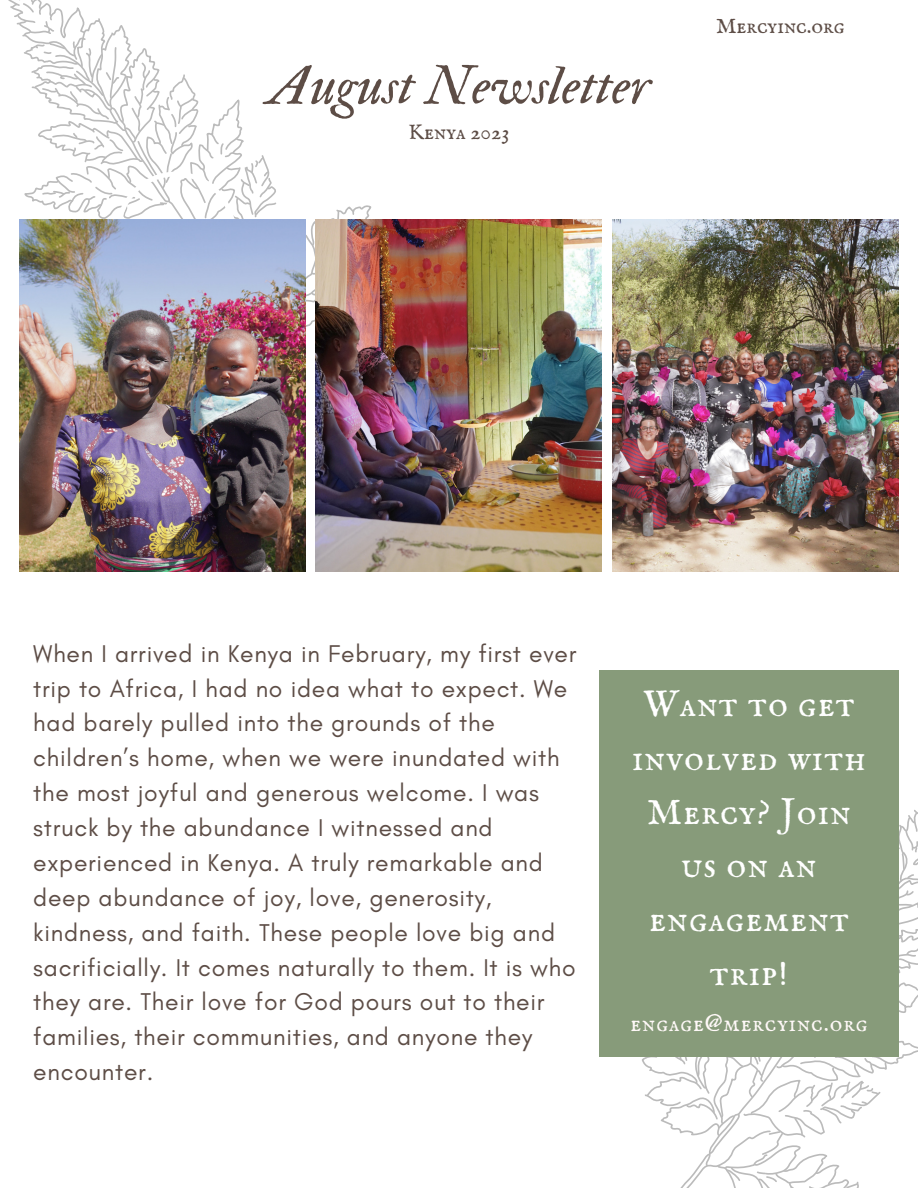
<style>
.page{position:relative;width:918px;height:1188px;background:#fff}
.page>*{position:absolute;margin:0;border:0;box-sizing:border-box;transform-origin:0 0}
.t1{font:55.05px "IM FELL Double Pica Italic";color:#5d4d46}
.t2{font:37.05px/53.7px "IM FELL English SC";letter-spacing:.03em;color:#fff;text-align:center}
.t3{font:24.6px/34.8px "Glacial Indifference";letter-spacing:.03em;color:#5d4d46}
.t4{font:23.55px "IM FELL English SC";letter-spacing:.045em;color:#fff9f8}
.t5{font:21.75px "IM FELL English SC";color:#5d4d46}
</style>
<div class="page">
<svg style="left:8px;top:0;width:364px;height:387px"></svg>
<img style="left:316px;top:220px;width:285px;height:352px">
<img style="left:20px;top:220px;width:286px;height:352px">
<img style="left:613px;top:220px;width:285px;height:352px">
<svg style="left:642px;top:786px;width:276px;height:402px"></svg>
<div style="left:600px;top:670px;width:298px;height:387px;background:#879b7a"></div>
<h1 class="t1" style="left:267px;top:52px;width:384px">August Newsletter</h1>
<h3 class="t5" style="left:408px;top:120px;width:103px">Kenya 2023</h3>
<p class="t5" style="left:716px;top:14px;width:130px">Mercyinc.org</p>
<p class="t3" style="left:33px;top:636px;width:545px">When I arrived in Kenya in February, my first ever trip to Africa, I had no idea what to expect. We had barely pulled into the grounds of the children’s home, when we were inundated with the most joyful and generous welcome. I was struck by the abundance I witnessed and experienced in Kenya. A truly remarkable and deep abundance of joy, love, generosity, kindness, and faith. These people love big and sacrificially. It comes naturally to them. It is who they are. Their love for God pours out to their families, their communities, and anyone they encounter.</p>
<p class="t2" style="left:632px;top:680px;width:235px">Want to get involved with<br>Mercy? Join us on an engagement trip!</p>
<p class="t4" style="left:630px;top:1010px;width:239px">engage@mercyinc.org</p>
</div>
